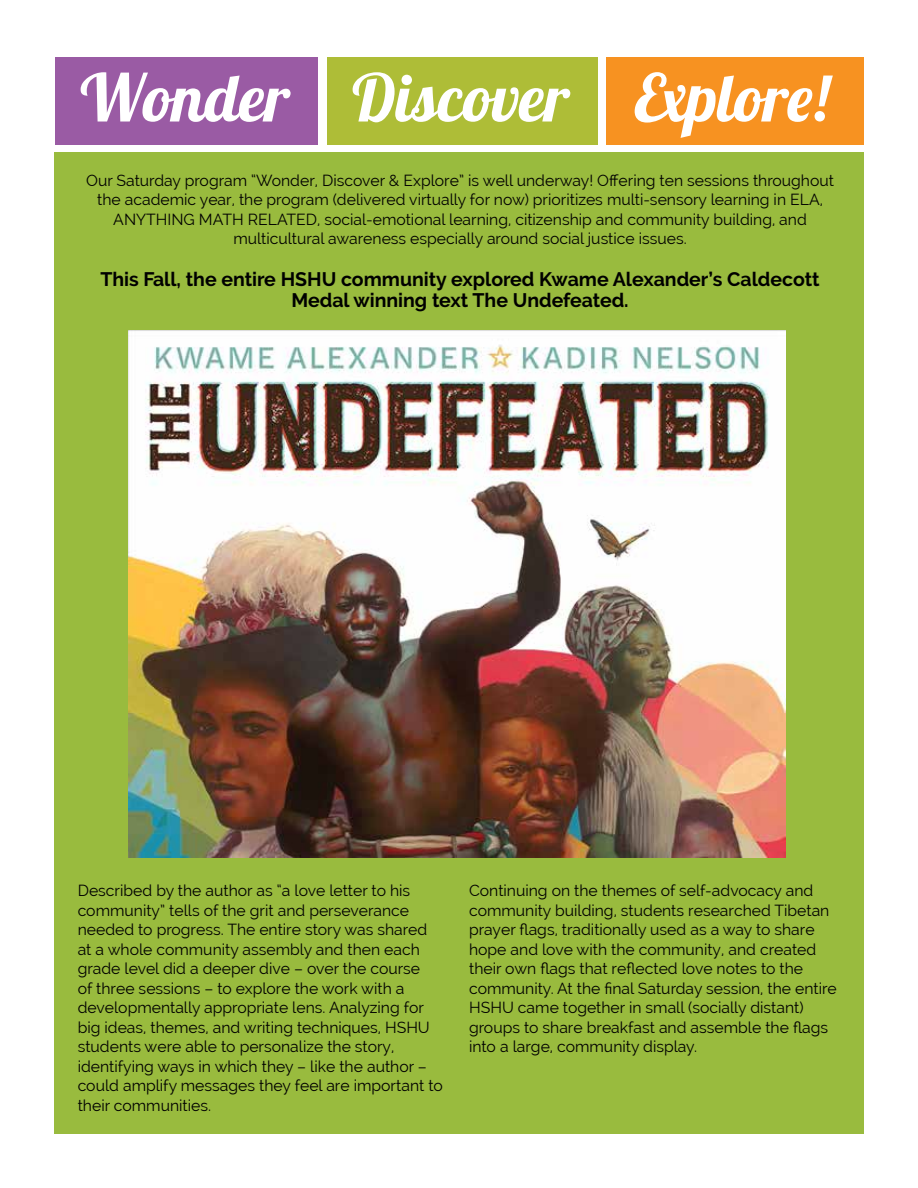
<style>
.page{position:relative;width:918px;height:1188px;background:#fff}
.page>*{position:absolute;margin:0;border:0;box-sizing:border-box;transform-origin:0 0}
.t1{font:65.7px "Lobster";color:#fff}
.t2{font:700 19.5px/21px "Raleway";color:#000;text-align:center}
.t3{font:15.75px/19.5px "Raleway";color:#000}
</style>
<div class="page">
<div style="left:54px;top:152px;width:810px;height:982px;background:#99bb3e"></div>
<div style="left:55px;top:57px;width:263px;height:88px;background:#9a5ba4"></div>
<div style="left:327px;top:57px;width:270px;height:88px;background:#aebd37"></div>
<div style="left:607px;top:57px;width:257px;height:88px;background:#f79221"></div>
<img style="left:129px;top:502px;width:656px;height:356px">
<img style="left:129px;top:330px;width:656px;height:172px">
<h1 class="t1" style="left:80px;top:56px;width:750px">Wonder Discover Explore!</h1>
<p class="t3" style="left:86px;top:170px;width:749px;text-align:center">Our Saturday program “Wonder, Discover &amp; Explore” is well underway! Offering ten sessions throughout the academic year, the program (delivered virtually for now) prioritizes multi-sensory learning in ELA, ANYTHING MATH RELATED, social-emotional learning, citizenship and community building, and multicultural awareness especially around social justice issues.</p>
<p class="t2" style="left:100px;top:269px;width:721px">This Fall, the entire HSHU community explored Kwame Alexander’s Caldecott<br>Medal winning text The Undefeated.</p>
<p class="t3" style="left:78px;top:881px;width:367px">Described by the author as “a love letter to his community” tells of the grit and perseverance needed to progress. The entire story was shared at a whole community assembly and then each grade level did a deeper dive – over the course<br>of three sessions – to explore the work with a developmentally appropriate lens. Analyzing for big ideas, themes, and writing techniques, HSHU students were able to personalize the story, identifying ways in which they – like the author – could amplify messages they feel are important to their communities.</p>
<p class="t3" style="left:469px;top:881px;width:369px">Continuing on the themes of self-advocacy and community building, students researched Tibetan prayer flags, traditionally used as a way to share hope and love with the community, and created their own flags that reflected love notes to the community. At the final Saturday session, the entire HSHU came together in small (socially distant) groups to share breakfast and assemble the flags into a large, community display.</p>
</div>
